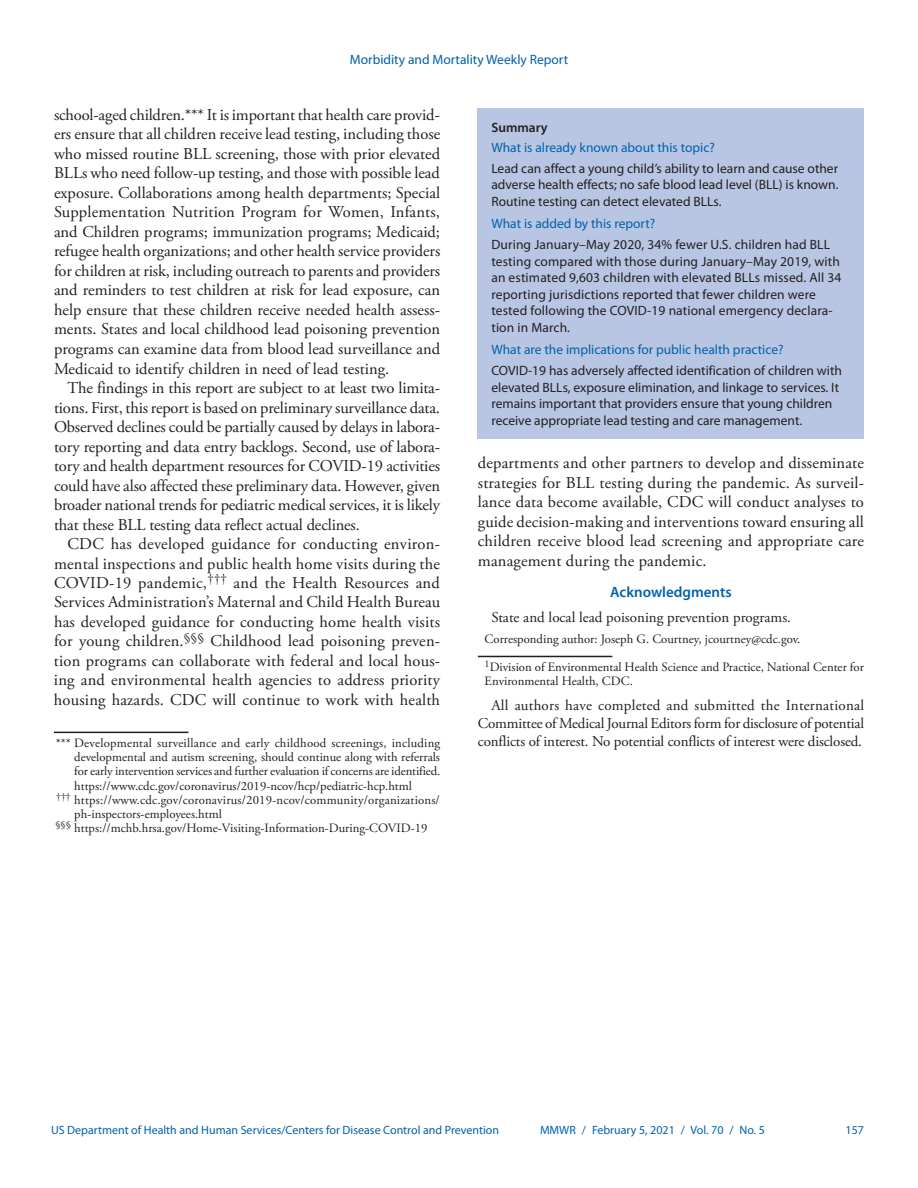
<style>
.page{position:relative;width:918px;height:1188px;background:#fff}
.page>*{position:absolute;margin:0;border:0;box-sizing:border-box;transform-origin:0 0}
.Paragraph{font:16.5px/19.5px "Adobe Garamond Pro";color:#231f20;text-align:justify}
.Conflict_of_Interest{font:15px/18px "Adobe Garamond Pro";letter-spacing:-.01em;color:#231f20;text-align:justify}
.Acknowledgment{font:15px "Adobe Garamond Pro";color:#231f20}
.Acknowledgment_Head{font:600 15px "Myriad Pro";color:#0161ab}
.Summary_Box_Text{font:13.5px/16.5px "Myriad Pro";color:#231f20}
.Summary_Box_Heading{font:13.5px "Myriad Pro";color:#0161ab}
.Summary_Box_Ttile{font:600 13.5px "Myriad Pro";color:#231f20}
.footnote_w_rule_text{font:12.75px/14.2px "Adobe Garamond Pro";color:#231f20;text-align:justify}
.footnote_no_rule_tex{font:12.75px/14.2px "Adobe Garamond Pro";color:#231f20}
.Author_Affiliations{font:12.75px/14.2px "Adobe Garamond Pro";color:#231f20}
.Corresponding_Author{font:12.75px "Adobe Garamond Pro";color:#231f20}
.t1{font:12px "Myriad Pro";color:#0161ab}
</style>
<div class="page">
<hr style="left:54px;top:732px;width:134px;height:1px;background:#231f20">
<div style="left:478px;top:108px;width:386px;height:330px;background:#b8c6e3"></div>
<hr style="left:478px;top:656px;width:134px;height:1px;background:#231f20">
<p class="Summary_Box_Heading" style="left:350px;top:51px;width:220px">Morbidity and Mortality Weekly Report</p>
<p class="Paragraph" style="left:54px;top:106px;width:388px">school-aged children.*** It is important that health care provid&shy;ers ensure that all children receive lead testing, including those who missed routine BLL screening, those with prior elevated BLLs who need follow-up testing, and those with possible lead exposure. Collaborations among health departments; Special Supplementation Nutrition Program for Women, Infants, and Children programs; immunization programs; Medicaid; refugee health organizations; and other health service providers for children at risk, including outreach to parents and providers and reminders to test children at risk for lead exposure, can help ensure that these children receive needed health assess&shy;ments. States and local childhood lead poisoning prevention programs can examine data from blood lead surveillance and Medicaid to identify children in need of lead testing.</p>
<p class="Paragraph" style="left:54px;top:379px;width:388px;text-indent:13px">The findings in this report are subject to at least two limita&shy;tions. First, this report is based on preliminary surveillance data.<br>Observed declines could be partially caused by delays in labora&shy;tory reporting and data entry backlogs. Second, use of labora&shy;tory and health department resources for COVID-19 activities could have also affected these preliminary data. However, given broader national trends for pediatric medical services, it is likely that these BLL testing data reflect actual declines.</p>
<p class="Paragraph" style="left:54px;top:535px;width:388px;text-indent:14px">CDC has developed guidance for conducting environ&shy;mental inspections and public health home visits during the COVID-19 pandemic,<sup>†††</sup> and the Health Resources and Services Administration’s Maternal and Child Health Bureau has developed guidance for conducting home health visits for young children.<sup>§§§</sup> Childhood lead poisoning preven&shy;tion programs can collaborate with federal and local hous&shy;ing and environmental health agencies to address priority housing hazards. CDC will continue to work with health</p>
<p class="footnote_w_rule_text" style="left:74px;top:736px;width:368px;text-indent:-18px">*** Developmental surveillance and early childhood screenings, including developmental and autism screening, should continue along with referrals for early intervention services and further evaluation if concerns are identified. https://www.cdc.gov/coronavirus/2019-ncov/hcp/pediatric-hcp.html</p>
<p class="footnote_no_rule_tex" style="left:74px;top:793px;width:367px;text-indent:-18px"><sup>†††</sup> https://www.cdc.gov/coronavirus/2019-ncov/community/organizations/ ph-inspectors-employees.html</p>
<p class="footnote_no_rule_tex" style="left:55px;top:822px;width:374px"><sup>§§§</sup> https://mchb.hrsa.gov/Home-Visiting-Information-During-COVID-19</p>
<h1 class="Summary_Box_Ttile" style="left:491px;top:119px;width:58px">Summary</h1>
<h1 class="Summary_Box_Heading" style="left:491px;top:139px;width:225px">What is already known about this topic?</h1>
<p class="Summary_Box_Text" style="left:491px;top:160px;width:349px;text-align:justify">Lead can affect a young child’s ability to learn and cause other adverse health effects; no safe blood lead level (BLL) is known.<br>Routine testing can detect elevated BLLs.</p>
<h1 class="Summary_Box_Heading" style="left:491px;top:216px;width:165px">What is added by this report?</h1>
<p class="Summary_Box_Text" style="left:491px;top:236px;width:352px">During January–May 2020, 34% fewer U.S. children had BLL testing compared with those during January–May 2019, with an estimated 9,603 children with elevated BLLs missed. All 34 reporting jurisdictions reported that fewer children were tested following the COVID-19 national emergency declara&shy;tion in March.</p>
<h1 class="Summary_Box_Heading" style="left:491px;top:342px;width:294px">What are the implications for public health practice?</h1>
<p class="Summary_Box_Text" style="left:491px;top:362px;width:352px">COVID-19 has adversely affected identification of children with elevated BLLs, exposure elimination, and linkage to services. It remains important that providers ensure that young children receive appropriate lead testing and care management.</p>
<p class="Paragraph" style="left:478px;top:454px;width:388px">departments and other partners to develop and disseminate strategies for BLL testing during the pandemic. As surveil&shy;lance data become available, CDC will conduct analyses to guide decision-making and interventions toward ensuring all children receive blood lead screening and appropriate care management during the pandemic.</p>
<h1 class="Acknowledgment_Head" style="left:610px;top:583px;width:123px">Acknowledgments</h1>
<p class="Acknowledgment" style="left:491px;top:608px;width:301px">State and local lead poisoning prevention programs.</p>
<p class="Corresponding_Author" style="left:485px;top:631px;width:317px">Corresponding author: Joseph G. Courtney, jcourtney@cdc.gov.</p>
<p class="Author_Affiliations" style="left:485px;top:660px;width:381px"><sup>1</sup>Division of Environmental Health Science and Practice, National Center for<br>Environmental Health, CDC.</p>
<p class="Conflict_of_Interest" style="left:478px;top:697px;width:388px;text-indent:14px">All authors have completed and submitted the International Committee of Medical Journal Editors form for disclosure of potential conflicts of interest. No potential conflicts of interest were disclosed.</p>
<p class="t1" style="left:51px;top:1123px;width:450px">US Department of Health and Human Services/Centers for Disease Control and Prevention</p>
<p class="t1" style="left:540px;top:1123px;width:226px">MMWR / February 5, 2021 / Vol. 70 / No. 5</p>
<p class="t1" style="left:846px;top:1123px;width:20px">157</p>
</div>
